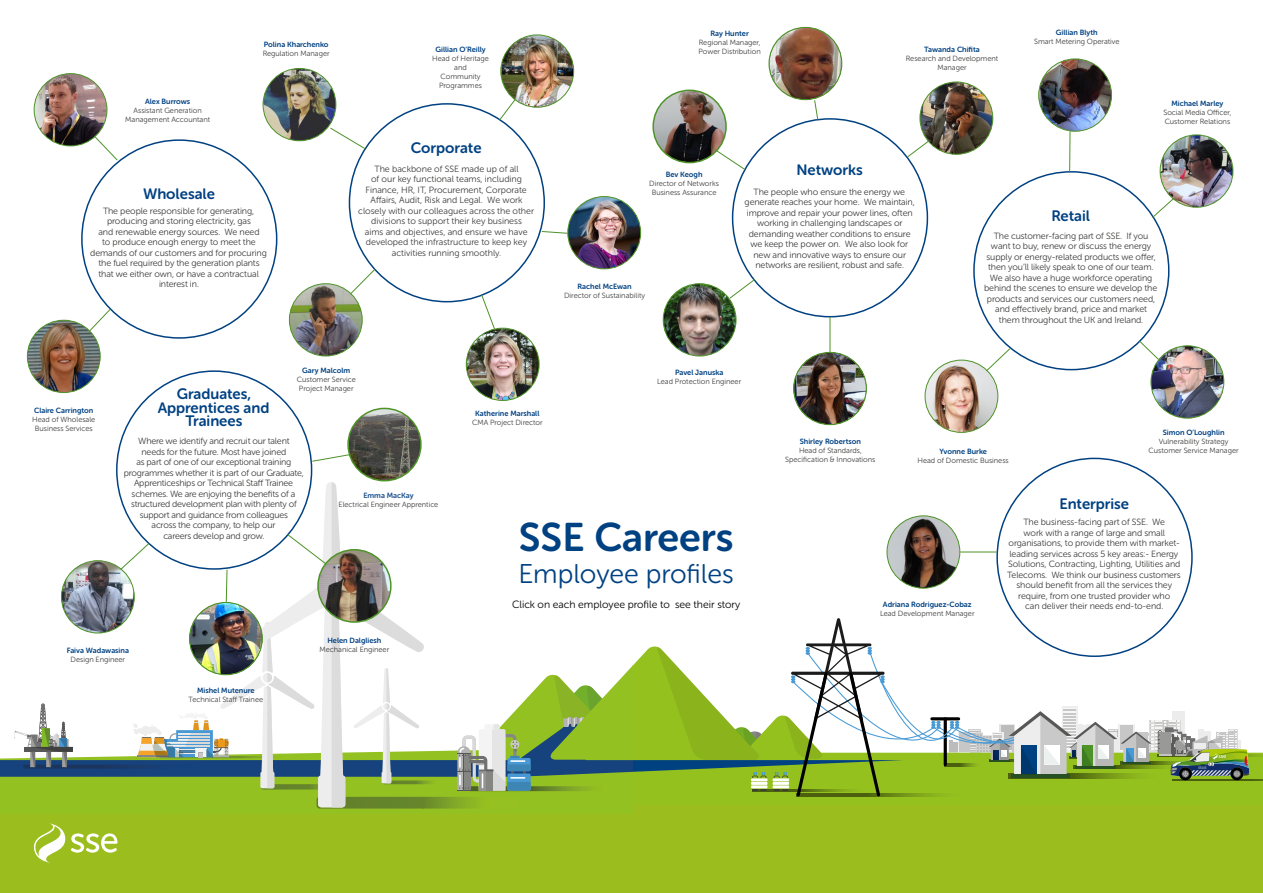
<style>
.page{position:relative;width:1263px;height:893px;background:#fff}
.page>*{position:absolute;margin:0;border:0;box-sizing:border-box;transform-origin:0 0}
.t1{font:39.75px "Museo Sans Rounded 700";color:#004182}
.t2{font:27px "Museo Sans Rounded 300";color:#004182}
.t3{font:15px/13.5px "Museo Sans Rounded 700";color:#004182;text-align:center}
.t4{font:10.5px "Museo Sans Rounded 300";color:#000}
.t5{font:9px/10.5px "Museo Sans Rounded 300";letter-spacing:-.01em;color:#3c3c3b;text-align:center}
.t6{font:7.5px/9px "Museo Sans Rounded 300";color:#3c3c3b;text-align:center}
.t7{font:7.5px "Museo Sans Rounded 700";color:#004182}
.t8{font:7.5px "Museo Sans Rounded 700";color:#1b4e8c}
</style>
<div class="page">
<img style="left:34px;top:74px;width:73px;height:72px">
<div style="left:34px;top:73px;width:73px;height:73px;border:1px solid #4e9328;border-radius:50%"></div>
<img style="left:263px;top:68px;width:73px;height:73px">
<div style="left:263px;top:68px;width:73px;height:73px;border:1px solid #4e9328;border-radius:50%"></div>
<img style="left:350px;top:408px;width:71px;height:73px">
<div style="left:347px;top:408px;width:75px;height:73px;border:2px solid #4e9328;border-radius:50%"></div>
<svg style="left:93px;top:135px;width:25px;height:26px"></svg>
<svg style="left:99px;top:308px;width:12px;height:13px"></svg>
<svg style="left:311px;top:454px;width:40px;height:8px"></svg>
<img style="left:1160px;top:135px;width:73px;height:72px">
<div style="left:1160px;top:135px;width:73px;height:73px;border:1px solid #4e9328;border-radius:50%"></div>
<img style="left:921px;top:82px;width:72px;height:72px">
<div style="left:919px;top:82px;width:74px;height:73px;border:1px solid #4e9328;border-radius:50%"></div>
<img style="left:663px;top:284px;width:73px;height:72px">
<div style="left:663px;top:283px;width:73px;height:73px;border:1px solid #4e9328;border-radius:50%"></div>
<img style="left:793px;top:352px;width:73px;height:73px">
<div style="left:793px;top:352px;width:74px;height:73px;border:1px solid #4e9328;border-radius:50%"></div>
<img style="left:568px;top:197px;width:73px;height:72px">
<div style="left:567px;top:196px;width:74px;height:73px;border:1px solid #4e9328;border-radius:50%"></div>
<img style="left:655px;top:90px;width:71px;height:73px">
<div style="left:652px;top:90px;width:75px;height:73px;border:2px solid #4e9328;border-radius:50%"></div>
<img style="left:289px;top:284px;width:73px;height:72px">
<div style="left:289px;top:283px;width:74px;height:73px;border:1px solid #4e9328;border-radius:50%"></div>
<img style="left:501px;top:35px;width:73px;height:72px">
<div style="left:500px;top:35px;width:74px;height:73px;border:1px solid #4e9328;border-radius:50%"></div>
<img style="left:27px;top:320px;width:73px;height:72px">
<div style="left:27px;top:320px;width:74px;height:73px;border:1px solid #4e9328;border-radius:50%"></div>
<img style="left:1152px;top:346px;width:72px;height:72px">
<div style="left:1150px;top:345px;width:74px;height:73px;border:1px solid #4e9328;border-radius:50%"></div>
<img style="left:925px;top:360px;width:73px;height:72px">
<div style="left:925px;top:360px;width:73px;height:73px;border:1px solid #4e9328;border-radius:50%"></div>
<svg style="left:329px;top:127px;width:37px;height:23px"></svg>
<svg style="left:907px;top:140px;width:22px;height:18px"></svg>
<img style="left:769px;top:27px;width:73px;height:93px">
<svg style="left:985px;top:348px;width:26px;height:24px"></svg>
<svg style="left:1151px;top:198px;width:23px;height:21px"></svg>
<svg style="left:1138px;top:340px;width:21px;height:20px"></svg>
<svg style="left:714px;top:148px;width:31px;height:22px"></svg>
<svg style="left:729px;top:278px;width:27px;height:21px"></svg>
<hr style="left:830px;top:317px;width:1px;height:35px;background:#4e9328">
<svg style="left:499px;top:99px;width:17px;height:22px"></svg>
<svg style="left:541px;top:231px;width:27px;height:3px"></svg>
<svg style="left:480px;top:293px;width:15px;height:35px"></svg>
<svg style="left:349px;top:268px;width:27px;height:27px"></svg>
<svg style="left:0;top:482px;width:1263px;height:411px"></svg>
<img style="left:1039px;top:59px;width:72px;height:72px">
<div style="left:1038px;top:59px;width:74px;height:73px;border:1px solid #4e9328;border-radius:50%"></div>
<svg style="left:1069px;top:131px;width:2px;height:42px"></svg>
<img style="left:466px;top:328px;width:73px;height:72px">
<div style="left:466px;top:328px;width:73px;height:73px;border:1px solid #4e9328;border-radius:50%"></div>
<p class="t7" style="left:264px;top:40px;width:66px">Polina Kharchenko</p>
<p class="t6" style="left:263px;top:49px;width:68px">Regulation Manager</p>
<p class="t7" style="left:435px;top:46px;width:52px">Gillian O’Reilly</p>
<p class="t6" style="left:432px;top:54px;width:58px">Head of Heritage and<br>Community<br>Programmes</p>
<p class="t7" style="left:710px;top:29px;width:40px">Ray Hunter</p>
<p class="t6" style="left:699px;top:38px;width:64px;text-align:left">Regional Manager,<br>Power Distribution</p>
<p class="t7" style="left:924px;top:46px;width:57px">Tawanda Chifita</p>
<p class="t6" style="left:906px;top:54px;width:94px">Research and Development<br>Manager</p>
<p class="t7" style="left:1056px;top:28px;width:43px">Gillian Blyth</p>
<p class="t6" style="left:1034px;top:37px;width:87px">Smart Metering Operative</p>
<p class="t7" style="left:145px;top:97px;width:47px">Alex Burrows</p>
<p class="t6" style="left:125px;top:106px;width:86px">Assistant Generation<br>Management Accountant</p>
<p class="t7" style="left:1171px;top:100px;width:53px">Michael Marley</p>
<p class="t6" style="left:1163px;top:108px;width:70px;text-align:left">Social Media Officer,<br>Customer Relations</p>
<h3 class="t3" style="left:143px;top:187px;width:73px">Wholesale</h3>
<p class="t5" style="left:90px;top:206px;width:178px">The people responsible for generating, producing and storing electricity, gas<br>and renewable energy sources. We need<br>to produce enough energy to meet the demands of our customers and for procuring the fuel required by the generation plants that we either own, or have a contractual interest in.</p>
<h3 class="t3" style="left:411px;top:141px;width:72px">Corporate</h3>
<p class="t5" style="left:358px;top:163px;width:177px">The backbone of SSE made up of all<br>of our key functional teams, including Finance, HR, IT, Procurement, Corporate Affairs, Audit, Risk and Legal. We work closely with our colleagues across the other divisions to support their key business<br>aims and objectives, and ensure we have developed the infrastructure to keep key activities running smoothly.</p>
<h3 class="t3" style="left:796px;top:163px;width:68px">Networks</h3>
<p class="t7" style="left:666px;top:170px;width:38px">Bev Keogh</p>
<p class="t6" style="left:649px;top:179px;width:71px">Director of Networks<br>Business Assurance</p>
<p class="t5" style="left:745px;top:186px;width:172px">The people who ensure the energy we generate reaches your home. We maintain, improve and repair your power lines, often working in challenging landscapes or demanding weather conditions to ensure we keep the power on. We also look for new and innovative ways to ensure our networks are resilient, robust and safe.</p>
<p class="t7" style="left:578px;top:282px;width:56px">Rachel McEwan</p>
<p class="t6" style="left:564px;top:291px;width:82px">Director of Sustainability</p>
<h3 class="t3" style="left:1051px;top:209px;width:40px">Retail</h3>
<p class="t5" style="left:984px;top:230px;width:175px">The customer-facing part of SSE. If you want to buy, renew or discuss the energy supply or energy-related products we offer, then you’ll likely speak to one of our team.<br>We also have a huge workforce operating behind the scenes to ensure we develop the products and services our customers need, and effectively brand, price and market them throughout the UK and Ireland.</p>
<p class="t7" style="left:34px;top:407px;width:61px">Claire Carrington</p>
<p class="t6" style="left:32px;top:415px;width:65px">Head of Wholesale<br>Business Services</p>
<p class="t7" style="left:302px;top:366px;width:49px">Gary Malcolm</p>
<p class="t6" style="left:297px;top:375px;width:60px;text-align:left">Customer Service<br>Project Manager</p>
<h3 class="t3" style="left:158px;top:387px;width:113px">Graduates,<br>Apprentices and<br>Trainees</h3>
<p class="t5" style="left:124px;top:436px;width:182px">Where we identify and recruit our talent<br>needs for the future. Most have joined<br>as part of one of our exceptional training programmes whether it is part of our Graduate, Apprenticeships or Technical Staff Trainee schemes. We are enjoying the benefits of a structured development plan with plenty of support and guidance from colleagues<br>across the company, to help our<br>careers develop and grow.</p>
<p class="t8" style="left:363px;top:491px;width:52px">Emma MacKay</p>
<p class="t6" style="left:339px;top:500px;width:101px">Electrical Engineer Apprentice</p>
<p class="t7" style="left:67px;top:646px;width:64px">Faiva Wadawasina</p>
<p class="t6" style="left:71px;top:655px;width:56px">Design Engineer</p>
<p class="t7" style="left:197px;top:686px;width:59px">Mishel Mutenure</p>
<p class="t6" style="left:189px;top:695px;width:76px">Technical Staff Trainee</p>
<p class="t7" style="left:327px;top:636px;width:56px">Helen Dalgliesh</p>
<p class="t6" style="left:320px;top:645px;width:71px">Mechanical Engineer</p>
<p class="t7" style="left:475px;top:409px;width:66px">Katherine Marshall</p>
<p class="t6" style="left:472px;top:418px;width:72px">CMA Project Director</p>
<p class="t7" style="left:675px;top:368px;width:50px">Pavel Januska</p>
<p class="t6" style="left:657px;top:376px;width:86px">Lead Protection Engineer</p>
<h1 class="t1" style="left:519px;top:515px;width:216px">SSE Careers</h1>
<h2 class="t2" style="left:518px;top:560px;width:217px">Employee profiles</h2>
<p class="t4" style="left:512px;top:598px;width:230px">Click on each employee profile to see their story</p>
<p class="t7" style="left:800px;top:437px;width:63px">Shirley Robertson</p>
<p class="t6" style="left:785px;top:446px;width:92px">Head of Standards,<br>Specification &amp; Innovations</p>
<p class="t7" style="left:939px;top:447px;width:49px">Yvonne Burke</p>
<p class="t6" style="left:917px;top:456px;width:93px">Head of Domestic Business</p>
<p class="t7" style="left:1163px;top:428px;width:63px">Simon O’Loughlin</p>
<p class="t6" style="left:1148px;top:437px;width:92px">Vulnerability Strategy<br>Customer Service Manager</p>
<p class="t7" style="left:883px;top:600px;width:90px">Adriana Rodriguez-Cobaz</p>
<p class="t6" style="left:880px;top:609px;width:96px">Lead Development Manager</p>
<h3 class="t3" style="left:1059px;top:497px;width:71px">Enterprise</h3>
<p class="t5" style="left:1007px;top:517px;width:175px">The business-facing part of SSE. We<br>work with a range of large and small organisations, to provide them with market&shy;leading services across 5 key areas:- Energy Solutions, Contracting, Lighting, Utilities and Telecoms. We think our business customers should benefit from all the services they require, from one trusted provider who<br>can deliver their needs end-to-end.</p>
</div>
